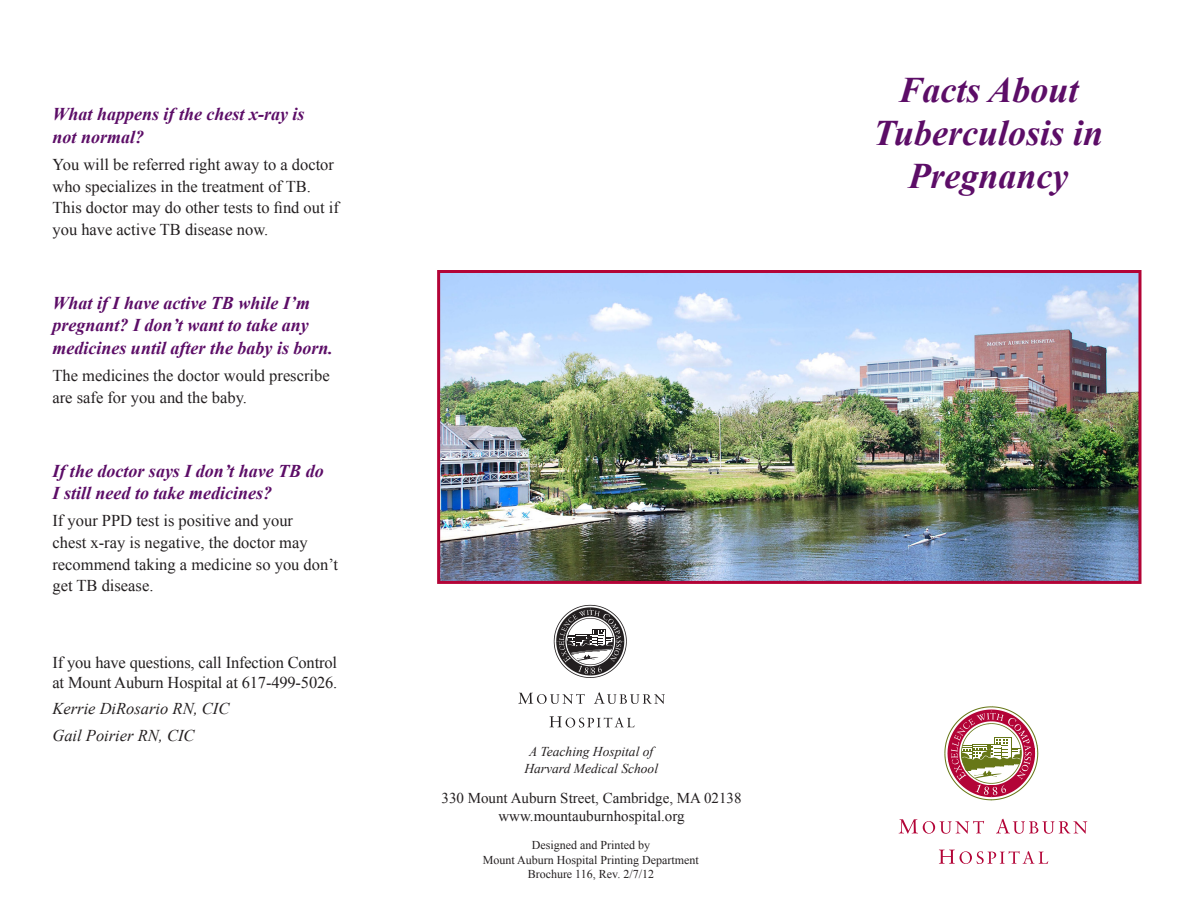
<style>
.page{position:relative;width:1188px;height:918px;background:#fff}
.page>*{position:absolute;margin:0;border:0;box-sizing:border-box;transform-origin:0 0}
.t1{font:italic 700 36px/43.2px "Times New Roman";color:#5c0d67;text-align:center}
.heading{font:italic 700 18px/22.5px "Times New Roman";color:#5c0d67}
.body{font:16.5px/21.8px "Times New Roman";color:#231f20}
.t2{font:italic 16.5px "Times New Roman";color:#231f20}
.t3{font:15px "Times New Roman";color:#231f20}
.t4{font:italic 13.5px/16.2px "Times New Roman";color:#231f20;text-align:center}
.t5{font:12px "Times New Roman";color:#231f20}
</style>
<div class="page">
<svg style="left:944px;top:706px;width:94px;height:94px"></svg>
<svg style="left:899px;top:819px;width:85px;height:15px"></svg>
<svg style="left:996px;top:819px;width:91px;height:15px"></svg>
<svg style="left:939px;top:850px;width:109px;height:14px"></svg>
<img style="left:441px;top:274px;width:697px;height:306px">
<div style="left:437px;top:270px;width:705px;height:314px;border:3px solid #b30437"></div>
<svg style="left:518px;top:693px;width:67px;height:11px"></svg>
<svg style="left:594px;top:692px;width:71px;height:12px"></svg>
<svg style="left:550px;top:716px;width:85px;height:11px"></svg>
<svg style="left:554px;top:605px;width:73px;height:73px"></svg>
<p class="heading" style="left:52px;top:102px;width:254px">What happens if the chest x-ray is not normal?</p>
<p class="body" style="left:52px;top:153px;width:288px">You will be referred right away to a doctor who specializes in the treatment of TB.<br>This doctor may do other tests to find out if you have active TB disease now.</p>
<p class="heading" style="left:52px;top:291px;width:282px">What if I have active TB while I’m pregnant? I don’t want to take any medicines until after the baby is born.</p>
<p class="body" style="left:52px;top:364px;width:279px">The medicines the doctor would prescribe are safe for you and the baby.</p>
<p class="heading" style="left:52px;top:459px;width:273px">If the doctor says I don’t have TB do<br>I still need to take medicines?</p>
<p class="body" style="left:52px;top:510px;width:287px">If your PPD test is positive and your<br>chest x-ray is negative, the doctor may recommend taking a medicine so you don’t get TB disease.</p>
<p class="body" style="left:52px;top:652px;width:286px;line-height:19.8px">If you have questions, call Infection Control at Mount Auburn Hospital at 617-499-5026.</p>
<p class="t2" style="left:52px;top:698px;width:178px">Kerrie DiRosario RN, CIC</p>
<p class="t2" style="left:52px;top:724px;width:144px">Gail Poirier RN, CIC</p>
<p class="t4" style="left:524px;top:743px;width:135px">A Teaching Hospital of<br>Harvard Medical School</p>
<p class="t3" style="left:442px;top:788px;width:301px">330 Mount Auburn Street, Cambridge, MA 02138</p>
<p class="t3" style="left:498px;top:806px;width:188px">www.mountauburnhospital.org</p>
<p class="t5" style="left:532px;top:837px;width:120px">Designed and Printed by</p>
<p class="t5" style="left:483px;top:852px;width:218px">Mount Auburn Hospital Printing Department</p>
<p class="t5" style="left:528px;top:866px;width:128px">Brochure 116, Rev. 2/7/12</p>
<p class="t1" style="left:874px;top:67px;width:231px">Facts About<br>Tuberculosis in<br>Pregnancy</p>
</div>
